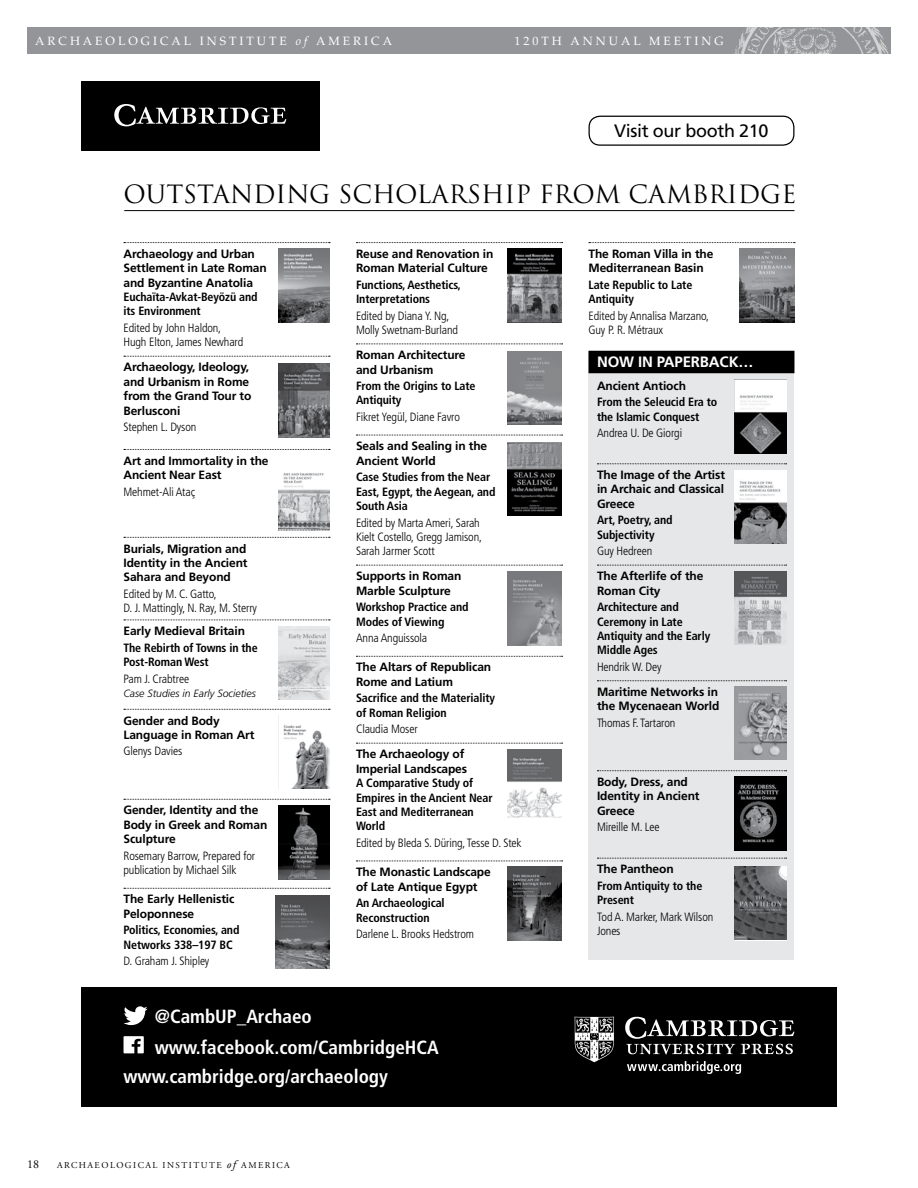
<style>
.page{position:relative;width:918px;height:1188px;background:#fff}
.page>*{position:absolute;margin:0;border:0;box-sizing:border-box;transform-origin:0 0}
.t1{font:24.6px "Trajan Pro";color:#000}
.t2{font:700 condensed 19.05px "Frutiger LT Std";color:#fff}
.t3{font:18px "Frutiger LT Std";letter-spacing:-.02em;color:#000}
.t4{font:700 15px "Frutiger LT Std";letter-spacing:-.01em;color:#fff}
.t5{font:700 12px/14.4px "Frutiger LT Std";letter-spacing:-.01em;color:#000}
.t6{font:700 condensed 12px/14.4px "Frutiger LT Std";letter-spacing:-.01em;color:#000}
.t7{font:300 condensed 12px/14.4px "Frutiger LT Std";letter-spacing:-.01em;color:#000}
.t8{font:12px "Palatino";letter-spacing:.25em;color:#fff}
.t9{font:12px "Adobe Garamond Pro";color:#000}
.t10{font:italic 300 10.5px "Frutiger LT Std";color:#000}
.t11{font:9px "Adobe Garamond Pro";letter-spacing:.165em;color:#000}
.s1{font-style:italic}
.s2{font-style:italic;font-size:11.25px}
</style>
<div class="page">
<div style="left:27px;top:27px;width:864px;height:27px;background:#939598"></div>
<img style="left:734px;top:27px;width:155px;height:27px">
<div style="left:589px;top:351px;width:205px;height:609px;background:#e6e7e8"></div>
<div style="left:81px;top:81px;width:238px;height:70px;background:#000"></div>
<svg style="left:114px;top:104px;width:172px;height:22px"></svg>
<div style="left:81px;top:988px;width:756px;height:119px;background:#000"></div>
<svg style="left:575px;top:1017px;width:219px;height:57px"></svg>
<svg style="left:124px;top:242px;width:206px;height:1px"></svg>
<svg style="left:124px;top:356px;width:206px;height:1px"></svg>
<svg style="left:124px;top:449px;width:206px;height:1px"></svg>
<svg style="left:124px;top:537px;width:206px;height:1px"></svg>
<svg style="left:124px;top:620px;width:206px;height:1px"></svg>
<svg style="left:124px;top:709px;width:206px;height:1px"></svg>
<svg style="left:124px;top:799px;width:206px;height:1px"></svg>
<svg style="left:124px;top:888px;width:206px;height:1px"></svg>
<svg style="left:356px;top:242px;width:207px;height:1px"></svg>
<svg style="left:356px;top:344px;width:207px;height:1px"></svg>
<svg style="left:356px;top:435px;width:207px;height:1px"></svg>
<svg style="left:356px;top:565px;width:207px;height:1px"></svg>
<svg style="left:356px;top:656px;width:207px;height:1px"></svg>
<svg style="left:356px;top:743px;width:207px;height:1px"></svg>
<svg style="left:356px;top:861px;width:207px;height:1px"></svg>
<svg style="left:589px;top:242px;width:206px;height:1px"></svg>
<div style="left:589px;top:351px;width:205px;height:22px;background:#000"></div>
<svg style="left:597px;top:463px;width:190px;height:1px"></svg>
<svg style="left:597px;top:565px;width:190px;height:1px"></svg>
<svg style="left:597px;top:680px;width:190px;height:1px"></svg>
<svg style="left:597px;top:770px;width:190px;height:1px"></svg>
<svg style="left:597px;top:858px;width:190px;height:1px"></svg>
<div style="left:589px;top:116px;width:205px;height:30px;border:1px solid #000;border-radius:11px"></div>
<img style="left:278px;top:249px;width:51px;height:73px">
<img style="left:508px;top:249px;width:54px;height:73px">
<img style="left:275px;top:895px;width:54px;height:74px">
<img style="left:508px;top:867px;width:54px;height:73px">
<img style="left:740px;top:249px;width:54px;height:73px">
<img style="left:735px;top:380px;width:51px;height:73px">
<img style="left:735px;top:470px;width:51px;height:74px">
<img style="left:735px;top:571px;width:51px;height:74px">
<img style="left:735px;top:686px;width:51px;height:74px">
<img style="left:735px;top:777px;width:51px;height:73px">
<img style="left:735px;top:867px;width:51px;height:73px">
<img style="left:278px;top:364px;width:51px;height:73px">
<img style="left:508px;top:351px;width:54px;height:73px">
<img style="left:278px;top:472px;width:51px;height:59px">
<img style="left:508px;top:442px;width:54px;height:74px">
<img style="left:508px;top:572px;width:54px;height:73px">
<img style="left:278px;top:626px;width:51px;height:74px">
<img style="left:278px;top:715px;width:51px;height:73px">
<img style="left:278px;top:806px;width:51px;height:73px">
<img style="left:508px;top:749px;width:54px;height:69px">
<hr style="left:124px;top:210px;width:670px;height:1px;background:#000">
<svg style="left:124px;top:1006px;width:24px;height:19px"></svg>
<svg style="left:124px;top:1036px;width:20px;height:17px"></svg>
<p class="t8" style="left:35px;top:34px;width:358px">ARCHAEOLOGICAL INSTITUTE <span class="s1">of</span> AMERICA</p>
<p class="t8" style="left:515px;top:34px;width:211px">120TH ANNUAL MEETING</p>
<h3 class="t3" style="left:614px;top:121px;width:156px">Visit our booth 210</h3>
<h1 class="t1" style="left:124px;top:178px;width:674px">OUTSTANDING SCHOLARSHIP FROM CAMBRIDGE</h1>
<p class="t5" style="left:124px;top:247px;width:145px">Archaeology and Urban<br>Settlement in Late Roman and Byzantine Anatolia</p>
<p class="t6" style="left:124px;top:290px;width:136px">Euchaïta-Avkat-Beyözü and its Environment</p>
<p class="t7" style="left:124px;top:321px;width:121px">Edited by John Haldon,<br>Hugh Elton, James Newhard</p>
<p class="t5" style="left:124px;top:360px;width:129px">Archaeology, Ideology, and Urbanism in Rome from the Grand Tour to<br>Berlusconi</p>
<p class="t7" style="left:124px;top:420px;width:74px">Stephen L. Dyson</p>
<p class="t5" style="left:124px;top:453px;width:147px">Art and Immortality in the<br>Ancient Near East</p>
<p class="t7" style="left:124px;top:484px;width:73px">Mehmet-Ali Ataç</p>
<p class="t5" style="left:124px;top:541px;width:126px;text-align:justify">Burials, Migration and Identity in the Ancient Sahara and Beyond</p>
<p class="t7" style="left:124px;top:587px;width:135px">Edited by M. C. Gatto,<br>D. J. Mattingly, N. Ray, M. Sterry</p>
<p class="t5" style="left:124px;top:624px;width:123px">Early Medieval Britain</p>
<p class="t6" style="left:124px;top:640px;width:136px">The Rebirth of Towns in the<br>Post-Roman West</p>
<p class="t7" style="left:124px;top:671px;width:67px">Pam J. Crabtree</p>
<p class="t10" style="left:124px;top:688px;width:134px">Case Studies in Early Societies</p>
<p class="t5" style="left:124px;top:713px;width:132px">Gender and Body<br>Language in Roman Art</p>
<p class="t7" style="left:124px;top:744px;width:60px">Glenys Davies</p>
<p class="t5" style="left:124px;top:803px;width:145px">Gender, Identity and the<br>Body in Greek and Roman<br>Sculpture</p>
<p class="t7" style="left:124px;top:849px;width:133px">Rosemary Barrow, Prepared for publication by Michael Silk</p>
<p class="t5" style="left:124px;top:892px;width:112px">The Early Hellenistic<br>Peloponnese</p>
<p class="t6" style="left:124px;top:923px;width:117px">Politics, Economies, and<br>Networks 338–197 BC</p>
<p class="t7" style="left:124px;top:954px;width:87px">D. Graham J. Shipley</p>
<p class="t5" style="left:356px;top:247px;width:139px">Reuse and Renovation in<br>Roman Material Culture</p>
<p class="t6" style="left:356px;top:277px;width:106px">Functions, Aesthetics,<br>Interpretations</p>
<p class="t7" style="left:356px;top:309px;width:104px">Edited by Diana Y. Ng,<br>Molly Swetnam-Burland</p>
<p class="t5" style="left:356px;top:348px;width:111px">Roman Architecture and Urbanism</p>
<p class="t6" style="left:356px;top:379px;width:121px">From the Origins to Late<br>Antiquity</p>
<p class="t7" style="left:356px;top:410px;width:106px">Fikret Yegül, Diane Favro</p>
<p class="t5" style="left:356px;top:439px;width:133px">Seals and Sealing in the<br>Ancient World</p>
<p class="t6" style="left:356px;top:470px;width:141px">Case Studies from the Near<br>East, Egypt, the Aegean, and<br>South Asia</p>
<p class="t7" style="left:356px;top:515px;width:127px">Edited by Marta Ameri, Sarah<br>Kielt Costello, Gregg Jamison,<br>Sarah Jarmer Scott</p>
<p class="t5" style="left:356px;top:569px;width:107px">Supports in Roman<br>Marble Sculpture</p>
<p class="t6" style="left:356px;top:600px;width:114px">Workshop Practice and<br>Modes of Viewing</p>
<p class="t7" style="left:356px;top:631px;width:73px">Anna Anguissola</p>
<p class="t5" style="left:356px;top:660px;width:137px">The Altars of Republican<br>Rome and Latium</p>
<p class="t6" style="left:356px;top:691px;width:141px">Sacrifice and the Materiality of Roman Religion</p>
<p class="t7" style="left:356px;top:722px;width:63px">Claudia Moser</p>
<p class="t5" style="left:356px;top:747px;width:113px">The Archaeology of<br>Imperial Landscapes</p>
<p class="t6" style="left:356px;top:776px;width:138px">A Comparative Study of<br>Empires in the Ancient Near<br>East and Mediterranean<br>World</p>
<p class="t7" style="left:356px;top:836px;width:167px">Edited by Bleda S. Düring, Tesse D. Stek</p>
<p class="t5" style="left:356px;top:865px;width:136px">The Monastic Landscape of Late Antique Egypt</p>
<p class="t6" style="left:356px;top:896px;width:90px">An Archaeological<br>Reconstruction</p>
<p class="t7" style="left:356px;top:927px;width:120px">Darlene L. Brooks Hedstrom</p>
<h2 class="t2" style="left:155px;top:1006px;width:158px">@CambUP_Archaeo</h2>
<h2 class="t2" style="left:155px;top:1036px;width:285px">www.facebook.com/CambridgeHCA</h2>
<h2 class="t2" style="left:124px;top:1065px;width:266px">www.cambridge.org/archaeology</h2>
<p class="t9" style="left:27px;top:1157px;width:13px">18</p>
<p class="t11" style="left:57px;top:1159px;width:234px">ARCHAEOLOGICAL INSTITUTE <span class="s2">of</span> AMERICA</p>
<p class="t5" style="left:589px;top:247px;width:126px">The Roman Villa in the<br>Mediterranean Basin</p>
<p class="t6" style="left:589px;top:277px;width:105px">Late Republic to Late<br>Antiquity</p>
<p class="t7" style="left:589px;top:309px;width:122px">Edited by Annalisa Marzano,<br>Guy P. R. Métraux</p>
<p class="t4" style="left:597px;top:353px;width:158px">NOW IN PAPERBACK…</p>
<p class="t5" style="left:597px;top:378px;width:90px">Ancient Antioch</p>
<p class="t6" style="left:597px;top:395px;width:122px">From the Seleucid Era to the Islamic Conquest</p>
<p class="t7" style="left:597px;top:426px;width:87px">Andrea U. De Giorgi</p>
<p class="t5" style="left:597px;top:468px;width:130px;text-align:justify">The Image of the Artist in Archaic and Classical Greece</p>
<p class="t6" style="left:597px;top:513px;width:77px">Art, Poetry, and<br>Subjectivity</p>
<p class="t7" style="left:597px;top:544px;width:57px">Guy Hedreen</p>
<p class="t5" style="left:597px;top:569px;width:108px">The Afterlife of the<br>Roman City</p>
<p class="t6" style="left:597px;top:600px;width:115px">Architecture and<br>Ceremony in Late<br>Antiquity and the Early<br>Middle Ages</p>
<p class="t7" style="left:597px;top:660px;width:66px">Hendrik W. Dey</p>
<p class="t5" style="left:597px;top:685px;width:124px">Maritime Networks in the Mycenaean World</p>
<p class="t7" style="left:597px;top:716px;width:80px">Thomas F. Tartaron</p>
<p class="t5" style="left:597px;top:775px;width:104px">Body, Dress, and<br>Identity in Ancient<br>Greece</p>
<p class="t7" style="left:597px;top:820px;width:64px">Mireille M. Lee</p>
<p class="t5" style="left:597px;top:862px;width:78px">The Pantheon</p>
<p class="t6" style="left:597px;top:879px;width:107px">From Antiquity to the<br>Present</p>
<p class="t7" style="left:597px;top:910px;width:118px">Tod A. Marker, Mark Wilson<br>Jones</p>
</div>
